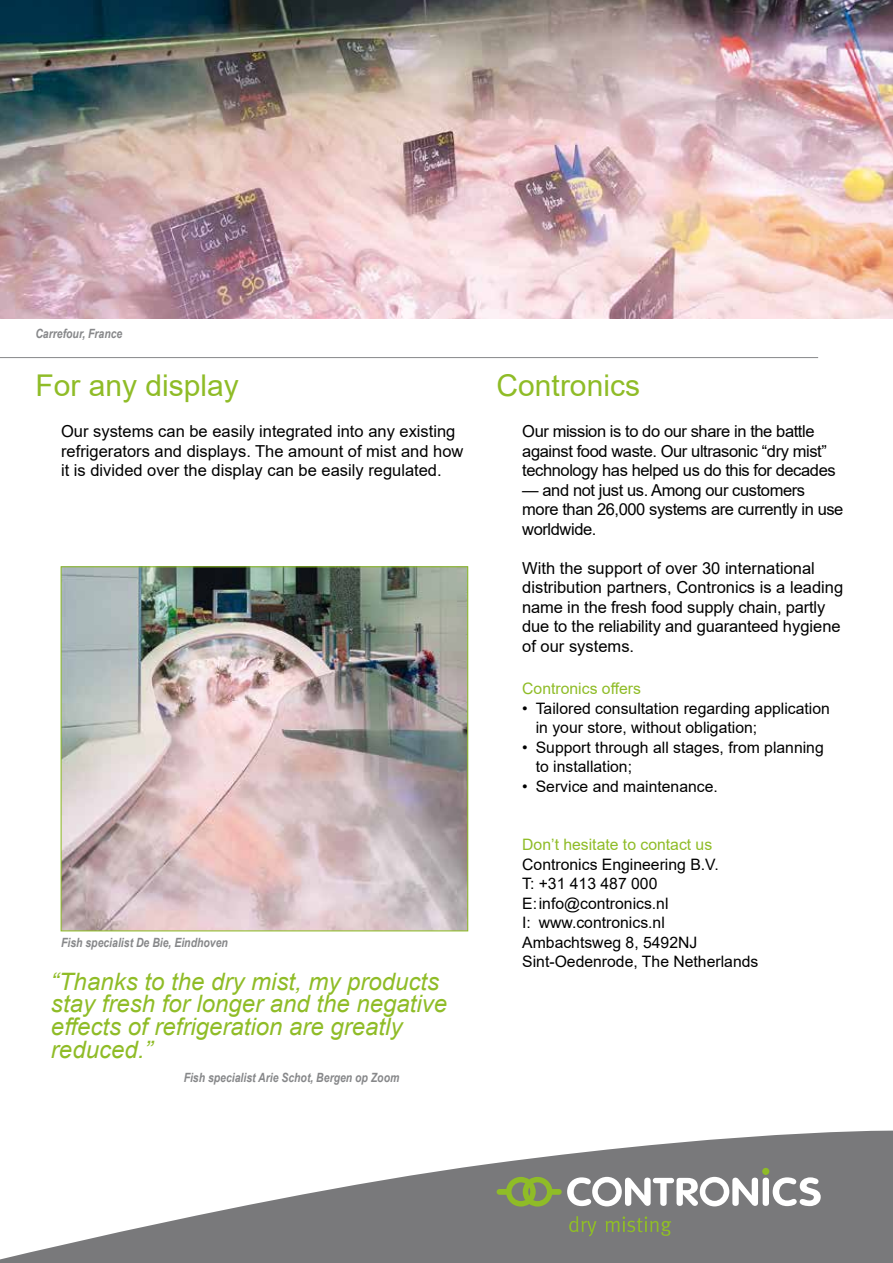
<style>
.page{position:relative;width:893px;height:1263px;background:#fff}
.page>*{position:absolute;margin:0;border:0;box-sizing:border-box;transform-origin:0 0}
.t1{font:30px "Arial";color:#8fbc27}
.t2{font:italic 24px/22.6px "Arial";color:#8fbc27}
.t3{font:16.5px/19.5px "Arial";letter-spacing:-.01em;color:#000}
.t4{font:15.75px/19.5px "Arial";color:#000}
.t5{font:15.75px "Arial";color:#8fbc27}
.t6{font:italic 700 12.75px "Arial Narrow";color:#87888a}
</style>
<div class="page">
<img style="left:0;top:0;width:893px;height:319px">
<svg style="left:0;top:1130px;width:893px;height:133px;fill:#79797b"></svg>
<div style="left:762px;top:1168px;width:7px;height:7px;background:#8fbc27;border-radius:50%"></div>
<div style="left:763px;top:1177px;width:6px;height:29px;background:#fff;border-radius:3px"></div>
<svg style="left:773px;top:1177px;width:48px;height:29px"></svg>
<svg style="left:497px;top:1177px;width:261px;height:29px"></svg>
<svg style="left:569px;top:1216px;width:27px;height:20px"></svg>
<svg style="left:606px;top:1216px;width:65px;height:20px"></svg>
<img style="left:63px;top:568px;width:403px;height:361px">
<div style="left:61px;top:566px;width:407px;height:365px;border:1px solid #8fbc27"></div>
<hr style="left:0;top:357px;width:818px;height:1px;background:#87888a">
<p class="t6" style="left:35px;top:324px;width:89px">Carrefour, France</p>
<h1 class="t1" style="left:35px;top:365px;width:205px">For any display</h1>
<h1 class="t1" style="left:497px;top:365px;width:145px">Contronics</h1>
<p class="t3" style="left:61px;top:422px;width:404px">Our systems can be easily integrated into any existing refrigerators and displays. The amount of mist and how it is divided over the display can be easily regulated.</p>
<p class="t3" style="left:522px;top:422px;width:315px">Our mission is to do our share in the battle against food waste. Our ultrasonic “dry mist” technology has helped us do this for decades</p>
<p class="t3" style="left:522px;top:480px;width:323px">— and not just us. Among our customers more than 26,000 systems are currently in use worldwide.</p>
<p class="t3" style="left:522px;top:558px;width:322px">With the support of over 30 international distribution partners, Contronics is a leading name in the fresh food supply chain, partly due to the reliability and guaranteed hygiene of our systems.</p>
<p class="t5" style="left:522px;top:678px;width:120px">Contronics offers</p>
<p class="t4" style="left:536px;top:698px;width:296px;text-indent:-13px">• Tailored consultation regarding application in your store, without obligation;</p>
<p class="t4" style="left:536px;top:737px;width:290px;text-indent:-13px">• Support through all stages, from planning to installation;</p>
<p class="t4" style="left:522px;top:776px;width:197px">• Service and maintenance.</p>
<p class="t6" style="left:61px;top:933px;width:168px">Fish specialist De Bie, Eindhoven</p>
<h2 class="t2" style="left:51px;top:970px;width:398px">“Thanks to the dry mist, my products stay fresh for longer and the negative effects of refrigeration are greatly reduced.”</h2>
<p class="t6" style="left:184px;top:1067px;width:217px">Fish specialist Arie Schot, Bergen op Zoom</p>
<p class="t5" style="left:522px;top:834px;width:191px">Don’t hesitate to contact us</p>
<p class="t4" style="left:522px;top:854px;width:238px">Contronics Engineering B.V.<br>T: +31 413 487 000<br>E:info@contronics.nl<br>I: www.contronics.nl<br>Ambachtsweg 8, 5492NJ<br>Sint-Oedenrode, The Netherlands</p>
</div>
